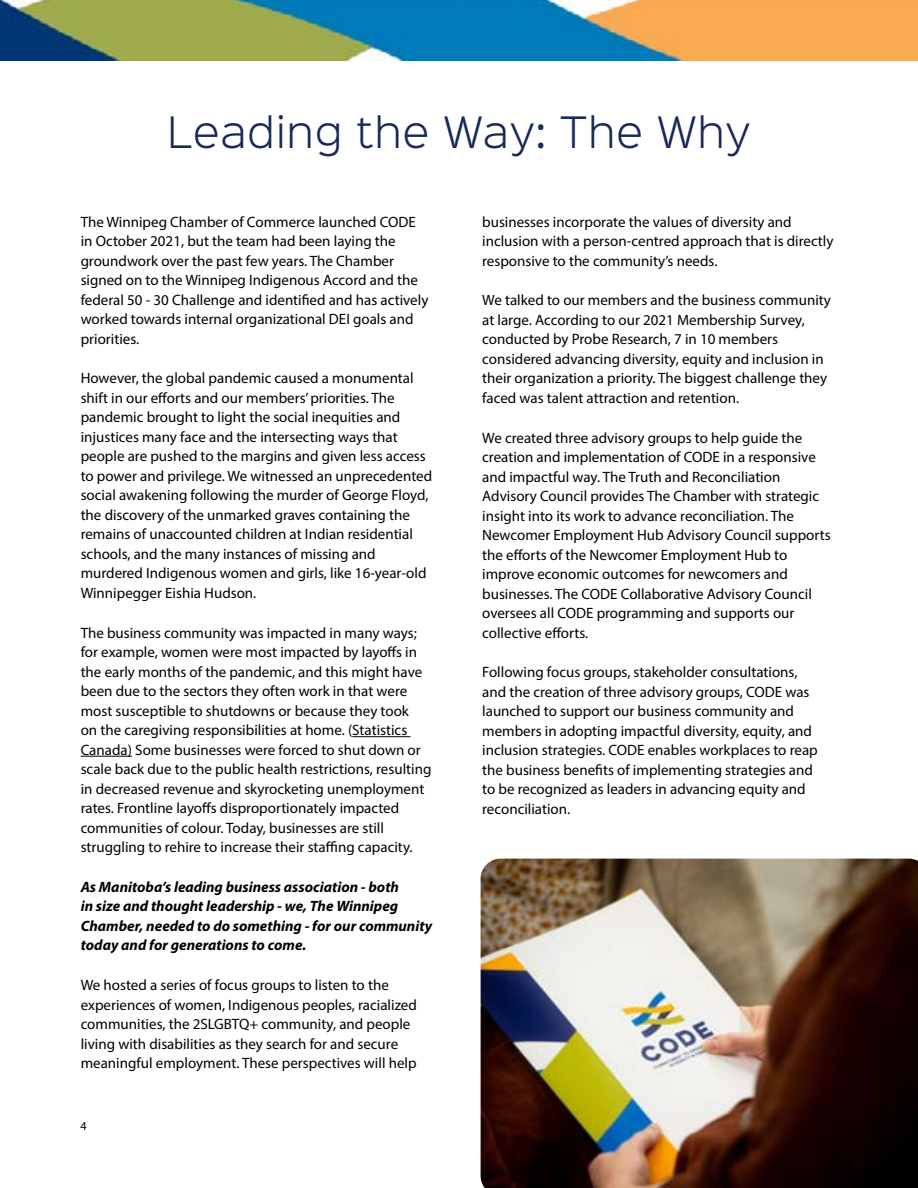
<style>
.page{position:relative;width:918px;height:1188px;background:#fff}
.page>*{position:absolute;margin:0;border:0;box-sizing:border-box;transform-origin:0 0}
.t1{font:300 39px "Sinkin Sans 300";letter-spacing:.025em;color:#182857}
.t2{font:15px/19.5px "Myriad Pro";color:#000}
.t3{font:italic 700 15px/19.5px "Myriad Pro";color:#000}
.t4{font:12px "Myriad Pro";color:#000}
</style>
<div class="page">
<img style="left:0;top:0;width:918px;height:61px">
<hr style="left:352px;top:736px;width:59px;height:1px;background:#000">
<hr style="left:81px;top:756px;width:51px;height:1px;background:#000">
<img style="left:481px;top:859px;width:437px;height:329px">
<h1 class="t1" style="left:168px;top:100px;width:584px">Leading the Way: The Why</h1>
<p class="t2" style="left:81px;top:212px;width:349px">The Winnipeg Chamber of Commerce launched CODE in October 2021, but the team had been laying the groundwork over the past few years. The Chamber signed on to the Winnipeg Indigenous Accord and the federal 50 - 30 Challenge and identified and has actively worked towards internal organizational DEI goals and priorities.</p>
<p class="t2" style="left:81px;top:368px;width:353px">However, the global pandemic caused a monumental shift in our efforts and our members’ priorities. The pandemic brought to light the social inequities and injustices many face and the intersecting ways that people are pushed to the margins and given less access to power and privilege. We witnessed an unprecedented social awakening following the murder of George Floyd, the discovery of the unmarked graves containing the remains of unaccounted children at Indian residential schools, and the many instances of missing and murdered Indigenous women and girls, like 16-year-old Winnipegger Eishia Hudson.</p>
<p class="t2" style="left:81px;top:623px;width:352px">The business community was impacted in many ways; for example, women were most impacted by layoffs in the early months of the pandemic, and this might have been due to the sectors they often work in that were most susceptible to shutdowns or because they took<br>on the caregiving responsibilities at home. (Statistics Canada) Some businesses were forced to shut down or scale back due to the public health restrictions, resulting in decreased revenue and skyrocketing unemployment rates. Frontline layoffs disproportionately impacted communities of colour. Today, businesses are still struggling to rehire to increase their staffing capacity.</p>
<p class="t3" style="left:81px;top:877px;width:353px">As Manitoba’s leading business association - both<br>in size and thought leadership - we, The Winnipeg Chamber, needed to do something - for our community today and for generations to come.</p>
<p class="t2" style="left:81px;top:975px;width:338px">We hosted a series of focus groups to listen to the experiences of women, Indigenous peoples, racialized communities, the 2SLGBTQ+ community, and people living with disabilities as they search for and secure meaningful employment. These perspectives will help</p>
<p class="t4" style="left:80px;top:1119px;width:8px">4</p>
<p class="t2" style="left:482px;top:212px;width:353px">businesses incorporate the values of diversity and inclusion with a person-centred approach that is directly responsive to the community’s needs.</p>
<p class="t2" style="left:482px;top:290px;width:350px">We talked to our members and the business community at large. According to our 2021 Membership Survey, conducted by Probe Research, 7 in 10 members considered advancing diversity, equity and inclusion in their organization a priority. The biggest challenge they faced was talent attraction and retention.</p>
<p class="t2" style="left:482px;top:428px;width:350px">We created three advisory groups to help guide the creation and implementation of CODE in a responsive and impactful way. The Truth and Reconciliation Advisory Council provides The Chamber with strategic insight into its work to advance reconciliation. The Newcomer Employment Hub Advisory Council supports the efforts of the Newcomer Employment Hub to improve economic outcomes for newcomers and businesses. The CODE Collaborative Advisory Council oversees all CODE programming and supports our collective efforts.</p>
<p class="t2" style="left:482px;top:662px;width:337px">Following focus groups, stakeholder consultations, and the creation of three advisory groups, CODE was launched to support our business community and members in adopting impactful diversity, equity, and inclusion strategies. CODE enables workplaces to reap the business benefits of implementing strategies and to be recognized as leaders in advancing equity and reconciliation.</p>
</div>
